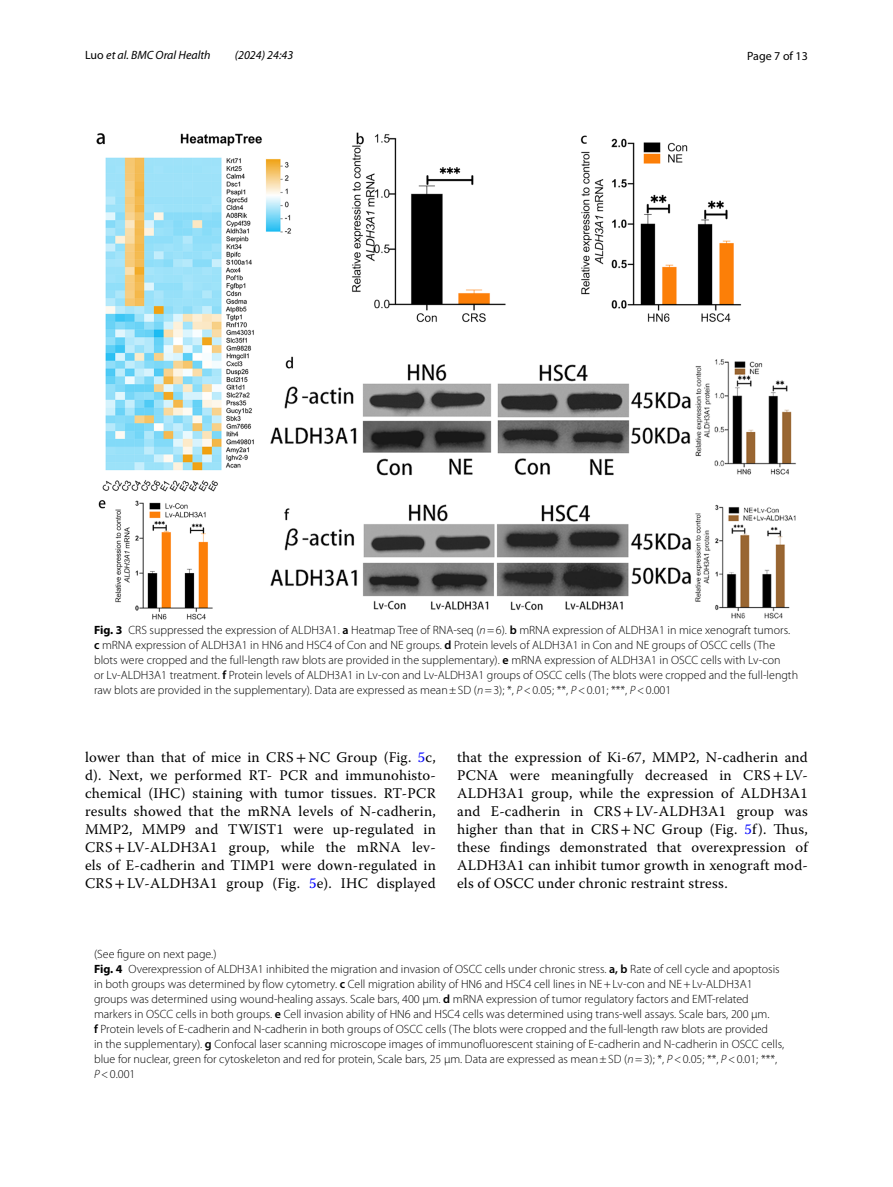
<style>
.page{position:relative;width:893px;height:1187px;background:#fff}
.page>*{position:absolute;margin:0;border:0;box-sizing:border-box;transform-origin:0 0}
.t1{font:14.7px/18px "Warnock Pro";letter-spacing:.015em;color:#000;text-align:justify}
.t2{font:300 12px/15px "Myriad Pro";color:#000}
.t3{font:italic 12px "Myriad Pro";color:#000}
.t4{font:12px "Myriad Pro";color:#000}
.s1{font-style:normal}
.s2{font-weight:700}
.s3{font-weight:600}
.s4{font-style:italic}
.s5{font-family:"STIX"}
.s6{color:#00f}
</style>
<div class="page">
<img style="left:96px;top:133px;width:700px;height:486px">
<p class="t3" style="left:85px;top:48px;width:127px"><span class="s1">Luo</span> et al. BMC Oral Health</p>
<p class="t3" style="left:235px;top:48px;width:60px">(2024) 24:43</p>
<p class="t4" style="left:747px;top:48px;width:62px">Page 7 of 13</p>
<p class="t2" style="left:94px;top:623px;width:705px"><span class="s2">Fig. 3</span> CRS suppressed the expression of ALDH3A1. <span class="s3">a</span> Heatmap Tree of RNA-seq (<span class="s4">n</span>=6). <span class="s3">b</span> mRNA expression of ALDH3A1 in mice xenograft tumors. <span class="s3">c</span> mRNA expression of ALDH3A1 in HN6 and HSC4 of Con and NE groups. <span class="s3">d</span> Protein levels of ALDH3A1 in Con and NE groups of OSCC cells (The blots were cropped and the full-length raw blots are provided in the supplementary). <span class="s3">e</span> mRNA expression of ALDH3A1 in OSCC cells with Lv-con<br>or Lv-ALDH3A1 treatment. <span class="s3">f</span> Protein levels of ALDH3A1 in Lv-con and Lv-ALDH3A1 groups of OSCC cells (The blots were cropped and the full-length raw blots are provided in the supplementary). Data are expressed as mean±SD (<span class="s4">n</span>=3); *, <span class="s4">P</span>&lt;0.05; **, <span class="s4">P</span>&lt;0.01; ***, <span class="s4">P</span>&lt;0.001</p>
<p class="t1" style="left:85px;top:747px;width:352px">lower than that of mice in CRS<span class="s5">+</span>NC Group (Fig. <span class="s6">5</span>c, d). Next, we performed RT- PCR and immunohisto&shy;chemical (IHC) staining with tumor tissues. RT-PCR results showed that the mRNA levels of N-cadherin, MMP2, MMP9 and TWIST1 were up-regulated in CRS<span class="s5">+</span>LV-ALDH3A1 group, while the mRNA lev&shy;els of E-cadherin and TIMP1 were down-regulated in CRS<span class="s5">+</span>LV-ALDH3A1 group (Fig. <span class="s6">5</span>e). IHC displayed</p>
<p class="t1" style="left:457px;top:747px;width:352px">that the expression of Ki-67, MMP2, N-cadherin and PCNA were meaningfully decreased in CRS<span class="s5">+</span>LV-ALDH3A1 group, while the expression of ALDH3A1 and E-cadherin in CRS<span class="s5">+</span>LV-ALDH3A1 group was higher than that in CRS<span class="s5">+</span>NC Group (Fig. <span class="s6">5</span>f). Thus, these findings demonstrated that overexpression of ALDH3A1 can inhibit tumor growth in xenograft mod&shy;els of OSCC under chronic restraint stress.</p>
<p class="t2" style="left:94px;top:946px;width:692px">(See figure on next page.)<br><span class="s2">Fig. 4</span> Overexpression of ALDH3A1 inhibited the migration and invasion of OSCC cells under chronic stress. <span class="s3">a, b</span> Rate of cell cycle and apoptosis in both groups was determined by flow cytometry. <span class="s3">c</span> Cell migration ability of HN6 and HSC4 cell lines in NE+Lv-con and NE+Lv-ALDH3A1 groups was determined using wound-healing assays. Scale bars, 400 μm. <span class="s3">d</span> mRNA expression of tumor regulatory factors and EMT-related markers in OSCC cells in both groups. <span class="s3">e</span> Cell invasion ability of HN6 and HSC4 cells was determined using trans-well assays. Scale bars, 200 μm.<br><span class="s3">f</span> Protein levels of E-cadherin and N-cadherin in both groups of OSCC cells (The blots were cropped and the full-length raw blots are provided<br>in the supplementary). <span class="s3">g</span> Confocal laser scanning microscope images of immunofluorescent staining of E-cadherin and N-cadherin in OSCC cells, blue for nuclear, green for cytoskeleton and red for protein, Scale bars, 25 μm. Data are expressed as mean±SD (<span class="s4">n</span>=3); *, <span class="s4">P</span>&lt;0.05; **, <span class="s4">P</span>&lt;0.01; ***, <span class="s4">P</span>&lt;0.001</p>
</div>
